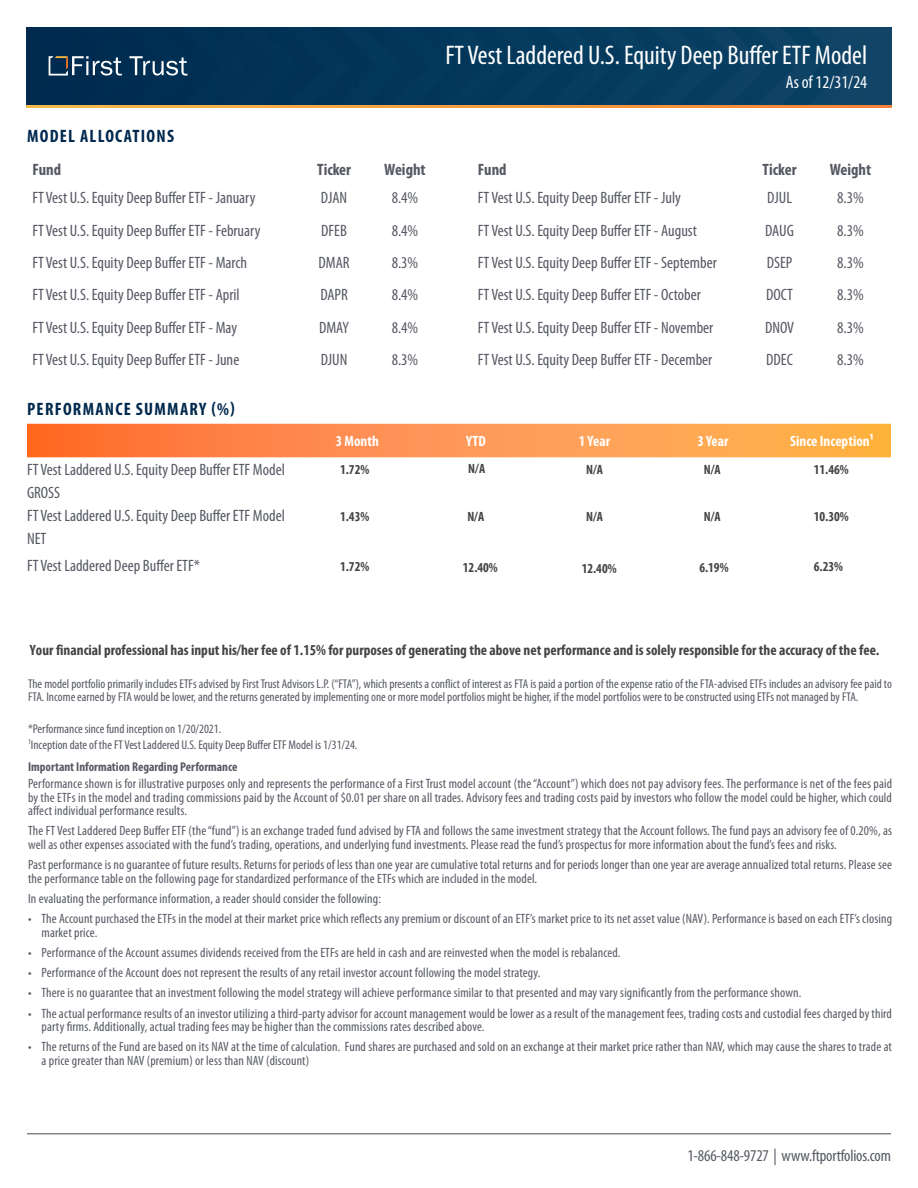
<style>
.page{position:relative;width:918px;height:1188px;background:#fff}
.page>*{position:absolute;margin:0;border:0;box-sizing:border-box;transform-origin:0 0}
.t1{font:condensed 27px "Myriad Pro";color:#fff}
.Header_Blue{font:700 condensed 18px "Myriad Pro";letter-spacing:.07em;color:#00294e}
.t2{font:condensed 18px "Myriad Pro";color:#fff}
.Body_Text{font:condensed 16.5px "Myriad Pro";color:#565963}
.t3{font:condensed 16.5px "Myriad Pro";letter-spacing:-.01em;color:#555963}
.Body_Text-2{font:700 condensed 16.5px "Myriad Pro";color:#565963}
.t4{font:700 condensed 15px "Myriad Pro";color:#444}
.Body_Text-3{font:700 condensed 15px "Myriad Pro";color:#fff}
.Bullets{font:condensed 13.5px/13.5px "Myriad Pro";letter-spacing:.01em;color:#565963}
.t5{font:700 condensed 13.5px "Myriad Pro";color:#444}
.Risk_Body_Text{font:condensed 12.75px/12.8px "Myriad Pro";color:#565963}
.Risk_Body_Text-2{font:700 condensed 12.75px "Myriad Pro";color:#565963}
</style>
<div class="page">
<div style="left:847px;top:27px;width:44px;height:78px;background:#124466"></div>
<hr style="left:27px;top:105px;width:864px;height:3px;background:#f48437">
<svg style="left:27px;top:27px;width:820px;height:81px;background:#0f3c5a"></svg>
<hr style="left:27px;top:1133px;width:864px;height:1px;background:#464b54">
<svg style="left:27px;top:424px;width:864px;height:33px;background:#ff934a"></svg>
<p class="Header_Blue" style="left:27px;top:125px;width:148px">MODEL ALLOCATIONS</p>
<p class="Body_Text-2" style="left:32px;top:159px;width:30px">Fund</p>
<p class="Body_Text-2" style="left:317px;top:159px;width:35px">Ticker</p>
<p class="Body_Text-2" style="left:384px;top:159px;width:43px">Weight</p>
<p class="Body_Text" style="left:32px;top:188px;width:225px">FT Vest U.S. Equity Deep Buffer ETF - January</p>
<p class="Body_Text" style="left:321px;top:188px;width:28px">DJAN</p>
<p class="Body_Text" style="left:392px;top:188px;width:28px">8.4%</p>
<p class="Body_Text" style="left:32px;top:220px;width:230px">FT Vest U.S. Equity Deep Buffer ETF - February</p>
<p class="Body_Text" style="left:321px;top:220px;width:27px">DFEB</p>
<p class="Body_Text" style="left:392px;top:220px;width:28px">8.4%</p>
<p class="Body_Text" style="left:32px;top:253px;width:216px">FT Vest U.S. Equity Deep Buffer ETF - March</p>
<p class="Body_Text" style="left:319px;top:253px;width:33px">DMAR</p>
<p class="Body_Text" style="left:392px;top:253px;width:28px">8.3%</p>
<p class="Body_Text" style="left:32px;top:285px;width:209px">FT Vest U.S. Equity Deep Buffer ETF - April</p>
<p class="Body_Text" style="left:320px;top:285px;width:29px">DAPR</p>
<p class="Body_Text" style="left:392px;top:285px;width:28px">8.4%</p>
<p class="Body_Text" style="left:32px;top:317px;width:206px">FT Vest U.S. Equity Deep Buffer ETF - May</p>
<p class="Body_Text" style="left:319px;top:317px;width:31px">DMAY</p>
<p class="Body_Text" style="left:392px;top:317px;width:28px">8.4%</p>
<p class="Body_Text" style="left:32px;top:350px;width:208px">FT Vest U.S. Equity Deep Buffer ETF - June</p>
<p class="Body_Text" style="left:321px;top:350px;width:28px">DJUN</p>
<p class="Body_Text" style="left:392px;top:350px;width:28px">8.3%</p>
<p class="Header_Blue" style="left:27px;top:398px;width:209px">PERFORMANCE SUMMARY (%)</p>
<p class="t1" style="left:445px;top:38px;width:423px">FT Vest Laddered U.S. Equity Deep Buffer ETF Model</p>
<p class="t2" style="left:786px;top:72px;width:83px">As of 12/31/24</p>
<p class="Body_Text-2" style="left:478px;top:159px;width:30px">Fund</p>
<p class="Body_Text-2" style="left:763px;top:159px;width:35px">Ticker</p>
<p class="Body_Text-2" style="left:830px;top:159px;width:43px">Weight</p>
<p class="Body_Text" style="left:478px;top:188px;width:205px">FT Vest U.S. Equity Deep Buffer ETF - July</p>
<p class="Body_Text" style="left:767px;top:188px;width:26px">DJUL</p>
<p class="Body_Text" style="left:837px;top:188px;width:28px">8.3%</p>
<p class="Body_Text" style="left:478px;top:220px;width:221px">FT Vest U.S. Equity Deep Buffer ETF - August</p>
<p class="Body_Text" style="left:765px;top:220px;width:30px">DAUG</p>
<p class="Body_Text" style="left:837px;top:220px;width:28px">8.3%</p>
<p class="Body_Text" style="left:478px;top:253px;width:240px">FT Vest U.S. Equity Deep Buffer ETF - September</p>
<p class="Body_Text" style="left:767px;top:253px;width:27px">DSEP</p>
<p class="Body_Text" style="left:837px;top:253px;width:28px">8.3%</p>
<p class="Body_Text" style="left:478px;top:285px;width:225px">FT Vest U.S. Equity Deep Buffer ETF - October</p>
<p class="Body_Text" style="left:766px;top:285px;width:28px">DOCT</p>
<p class="Body_Text" style="left:837px;top:285px;width:28px">8.3%</p>
<p class="Body_Text" style="left:478px;top:317px;width:237px">FT Vest U.S. Equity Deep Buffer ETF - November</p>
<p class="Body_Text" style="left:765px;top:317px;width:31px">DNOV</p>
<p class="Body_Text" style="left:837px;top:317px;width:28px">8.3%</p>
<p class="Body_Text" style="left:478px;top:350px;width:236px">FT Vest U.S. Equity Deep Buffer ETF - December</p>
<p class="Body_Text" style="left:766px;top:350px;width:28px">DDEC</p>
<p class="Body_Text" style="left:837px;top:350px;width:28px">8.3%</p>
<p class="Body_Text" style="left:27px;top:460px;width:259px">FT Vest Laddered U.S. Equity Deep Buffer ETF Model</p>
<p class="Body_Text" style="left:27px;top:482px;width:35px">GROSS</p>
<p class="Body_Text" style="left:27px;top:506px;width:259px">FT Vest Laddered U.S. Equity Deep Buffer ETF Model</p>
<p class="Body_Text" style="left:27px;top:528px;width:21px">NET</p>
<p class="Body_Text" style="left:27px;top:556px;width:174px">FT Vest Laddered Deep Buffer ETF*</p>
<p class="Body_Text-3" style="left:336px;top:432px;width:45px">3 Month</p>
<p class="Body_Text-3" style="left:466px;top:432px;width:21px">YTD</p>
<p class="Body_Text-3" style="left:579px;top:432px;width:33px">1 Year</p>
<p class="Body_Text-3" style="left:698px;top:432px;width:33px">3 Year</p>
<p class="Body_Text-3" style="left:790px;top:432px;width:85px">Since Inception1</p>
<p class="t5" style="left:340px;top:461px;width:31px">1.72%</p>
<p class="t5" style="left:468px;top:460px;width:18px">N/A</p>
<p class="t5" style="left:586px;top:461px;width:18px">N/A</p>
<p class="t5" style="left:704px;top:461px;width:18px">N/A</p>
<p class="t5" style="left:814px;top:461px;width:37px">11.46%</p>
<p class="t5" style="left:340px;top:508px;width:31px">1.43%</p>
<p class="t5" style="left:467px;top:508px;width:18px">N/A</p>
<p class="t5" style="left:586px;top:508px;width:18px">N/A</p>
<p class="t5" style="left:704px;top:508px;width:18px">N/A</p>
<p class="t5" style="left:814px;top:508px;width:37px">10.30%</p>
<p class="t5" style="left:340px;top:558px;width:31px">1.72%</p>
<p class="t5" style="left:463px;top:559px;width:37px">12.40%</p>
<p class="t5" style="left:582px;top:560px;width:37px">12.40%</p>
<p class="t5" style="left:699px;top:559px;width:31px">6.19%</p>
<p class="t5" style="left:814px;top:558px;width:31px">6.23%</p>
<p class="t4" style="left:30px;top:641px;width:851px">Your financial professional has input his/her fee of 1.15% for purposes of generating the above net performance and is solely responsible for the accuracy of the fee.</p>
<p class="Risk_Body_Text" style="left:28px;top:677px;width:865px">The model portfolio primarily includes ETFs advised by First Trust Advisors L.P. (“FTA”), which presents a conflict of interest as FTA is paid a portion of the expense ratio of the FTA-advised ETFs includes an advisory fee paid to<br>FTA. Income earned by FTA would be lower, and the returns generated by implementing one or more model portfolios might be higher, if the model portfolios were to be constructed using ETFs not managed by FTA.</p>
<p class="Risk_Body_Text" style="left:28px;top:722px;width:195px">*Performance since fund inception on 1/20/2021.</p>
<p class="Risk_Body_Text" style="left:28px;top:738px;width:331px"><sup>1</sup>Inception date of the FT Vest Laddered U.S. Equity Deep Buffer ETF Model is 1/31/24.</p>
<p class="Risk_Body_Text-2" style="left:28px;top:759px;width:211px">Important Information Regarding Performance</p>
<p class="Bullets" style="left:28px;top:777px;width:866px;text-align:justify">Performance shown is for illustrative purposes only and represents the performance of a First Trust model account (the “Account”) which does not pay advisory fees. The performance is net of the fees paid by the ETFs in the model and trading commissions paid by the Account of $0.01 per share on all trades. Advisory fees and trading costs paid by investors who follow the model could be higher, which could affect individual performance results.</p>
<p class="Bullets" style="left:28px;top:824px;width:866px">The FT Vest Laddered Deep Buffer ETF (the “fund”) is an exchange traded fund advised by FTA and follows the same investment strategy that the Account follows. The fund pays an advisory fee of 0.20%, as well as other expenses associated with the fund’s trading, operations, and underlying fund investments. Please read the fund’s prospectus for more information about the fund’s fees and risks.</p>
<p class="Bullets" style="left:28px;top:858px;width:865px">Past performance is no guarantee of future results. Returns for periods of less than one year are cumulative total returns and for periods longer than one year are average annualized total returns. Please see the performance table on the following page for standardized performance of the ETFs which are included in the model.</p>
<p class="Bullets" style="left:28px;top:891px;width:354px">In evaluating the performance information, a reader should consider the following:</p>
<p class="Bullets" style="left:42px;top:912px;width:852px;text-indent:-14px">• The Account purchased the ETFs in the model at their market price which reflects any premium or discount of an ETF’s market price to its net asset value (NAV). Performance is based on each ETF’s closing market price.</p>
<p class="Bullets" style="left:28px;top:945px;width:594px">• Performance of the Account assumes dividends received from the ETFs are held in cash and are reinvested when the model is rebalanced.</p>
<p class="Bullets" style="left:28px;top:966px;width:514px">• Performance of the Account does not represent the results of any retail investor account following the model strategy.</p>
<p class="Bullets" style="left:28px;top:986px;width:775px">• There is no guarantee that an investment following the model strategy will achieve performance similar to that presented and may vary significantly from the performance shown.</p>
<p class="Bullets" style="left:42px;top:1006px;width:852px;text-indent:-14px">• The actual performance results of an investor utilizing a third-party advisor for account management would be lower as a result of the management fees, trading costs and custodial fees charged by third party firms. Additionally, actual trading fees may be higher than the commissions rates described above.</p>
<p class="Bullets" style="left:42px;top:1040px;width:852px;text-indent:-14px">• The returns of the Fund are based on its NAV at the time of calculation. Fund shares are purchased and sold on an exchange at their market price rather than NAV, which may cause the shares to trade at a price greater than NAV (premium) or less than NAV (discount)</p>
<p class="t3" style="left:687px;top:1146px;width:205px">1-866-848-9727 | www.ftportfolios.com</p>
</div>
